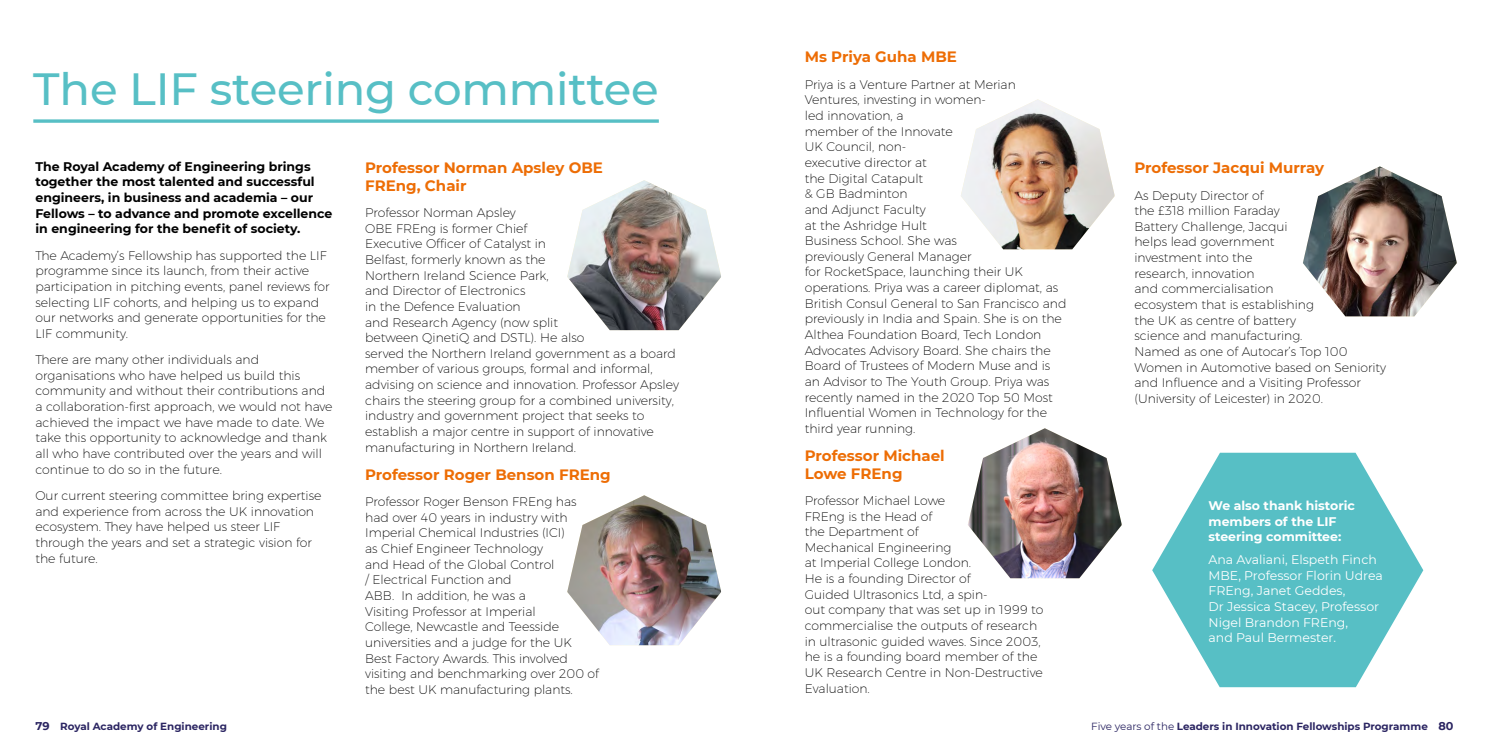
<style>
.page{position:relative;width:1489px;height:745px;background:#fff}
.page>*{position:absolute;margin:0;border:0;box-sizing:border-box;transform-origin:0 0}
.t1{font:500 45px "Montserrat";letter-spacing:-.005em;color:#57bfc5}
.t2{font:700 15px/17.5px "Montserrat";color:#ed6d05}
.t3{font:200 12.5px/15.6px "Montserrat";color:#000}
.t4{font:700 12.5px/15.6px "Montserrat";color:#000}
.t5{font:12.5px/15.6px "Montserrat";color:#fff}
.t6{font:700 12.5px/15.6px "Montserrat";color:#fff}
.t7{font:700 10.25px "Montserrat";color:#2b2562}
.s1{font-size:11.25px}
.s2{font-weight:400}
</style>
<div class="page">
<svg style="left:33px;top:119px;width:625px;height:4px;background:#70c8cd"></svg>
<img style="left:567px;top:180px;width:154px;height:150px">
<img style="left:961px;top:99px;width:153px;height:150px">
<img style="left:567px;top:495px;width:154px;height:149px">
<img style="left:968px;top:428px;width:153px;height:150px">
<img style="left:1303px;top:166px;width:153px;height:150px">
<svg style="left:1152px;top:452px;width:271px;height:234px;fill:#57bfc5"></svg>
<h1 class="t1" style="left:33px;top:58px;width:627px">The LIF steering committee</h1>
<p class="t4" style="left:35px;top:158px;width:298px">The Royal Academy of Engineering brings together the most talented and successful engineers, in business and academia – our Fellows – to advance and promote excellence in engineering for the benefit of society.</p>
<p class="t3" style="left:35px;top:247px;width:296px">The Academy’s Fellowship has supported the LIF programme since its launch, from their active participation in pitching events, panel reviews for selecting LIF cohorts, and helping us to expand our networks and generate opportunities for the LIF community.</p>
<p class="t3" style="left:35px;top:351px;width:298px">There are many other individuals and organisations who have helped us build this community and without their contributions and a collaboration-first approach, we would not have achieved the impact we have made to date. We take this opportunity to acknowledge and thank all who have contributed over the years and will continue to do so in the future.</p>
<p class="t3" style="left:35px;top:487px;width:287px">Our current steering committee bring expertise and experience from across the UK innovation ecosystem. They have helped us steer LIF through the years and set a strategic vision for the future.</p>
<p class="t2" style="left:365px;top:158px;width:239px">Professor Norman Apsley OBE<br>FREng, Chair</p>
<p class="t3" style="left:365px;top:204px;width:315px">Professor Norman Apsley<br>OBE FREng is former Chief<br>Executive Officer of Catalyst in<br>Belfast, formerly known as the<br>Northern Ireland Science Park,<br>and Director of Electronics<br>in the Defence Evaluation<br>and Research Agency (now split<br>between QinetiQ and DSTL). He also<br>served the Northern Ireland government as a board member of various groups, formal and informal, advising on science and innovation. Professor Apsley chairs the steering group for a combined university, industry and government project that seeks to establish a major centre in support of innovative manufacturing in Northern Ireland.</p>
<p class="t2" style="left:365px;top:464px;width:247px">Professor Roger Benson FREng</p>
<p class="t3" style="left:365px;top:493px;width:235px">Professor Roger Benson FREng has had over 40 years in industry with<br>Imperial Chemical Industries (ICI)<br>as Chief Engineer Technology<br>and Head of the Global Control<br>/ Electrical Function and<br>ABB. In addition, he was a<br>Visiting Professor at Imperial<br>College, Newcastle and Teesside universities and a judge for the UK<br>Best Factory Awards. This involved visiting and benchmarking over 200 of the best UK manufacturing plants.</p>
<p class="t2" style="left:804px;top:48px;width:154px">Ms Priya Guha MBE</p>
<p class="t3" style="left:804px;top:76px;width:263px">Priya is a Venture Partner at Merian<br>Ventures, investing in women-<br>led innovation, a<br>member of the Innovate<br>UK Council, non-<br>executive director at<br>the Digital Catapult<br>&amp; GB Badminton<br>and Adjunct Faculty<br>at the Ashridge Hult<br>Business School. She was<br>previously General Manager<br>for RocketSpace, launching their UK operations. Priya was a career diplomat, as<br>British Consul General to San Francisco and previously in India and Spain. She is on the<br>Althea Foundation Board, Tech London<br>Advocates Advisory Board. She chairs the<br>Board of Trustees of Modern Muse and is an Advisor to The Youth Group. Priya was recently named in the 2020 Top 50 Most<br>Influential Women in Technology for the third year running.</p>
<p class="t2" style="left:804px;top:446px;width:141px">Professor Michael<br>Lowe FREng</p>
<p class="t3" style="left:804px;top:492px;width:240px">Professor Michael Lowe<br>FREng is the Head of<br>the Department of<br>Mechanical Engineering<br>at Imperial College London.<br>He is a founding Director of<br>Guided Ultrasonics Ltd, a spin-<br>out company that was set up in 1999 to commercialise the outputs of research in ultrasonic guided waves. Since 2003, he is a founding board member of the<br>UK Research Centre in Non-Destructive<br>Evaluation.</p>
<p class="t2" style="left:1134px;top:158px;width:191px">Professor Jacqui Murray</p>
<p class="t3" style="left:1134px;top:187px;width:253px">As Deputy Director of<br>the £318 million Faraday<br>Battery Challenge, Jacqui<br>helps lead government<br>investment into the<br>research, innovation<br>and commercialisation<br>ecosystem that is establishing<br>the UK as centre of battery<br>science and manufacturing.<br>Named as one of Autocar’s Top 100<br>Women in Automotive based on Seniority and Influence and a Visiting Professor (University of Leicester) in 2020.</p>
<p class="t6" style="left:1208px;top:496px;width:148px">We also thank historic members of the LIF steering committee:</p>
<p class="t5" style="left:1208px;top:551px;width:176px">Ana Avaliani, Elspeth Finch<br>MBE, Professor Florin Udrea<br>FREng, Janet Geddes,<br>Dr Jessica Stacey, Professor<br>Nigel Brandon FREng,<br>and Paul Bermester.</p>
<p class="t7" style="left:35px;top:718px;width:193px"><span class="s1">79</span> Royal Academy of Engineering</p>
<p class="t7" style="left:1091px;top:718px;width:364px"><span class="s2">Five years of the</span> Leaders in Innovation Fellowships Programme <span class="s1">80</span></p>
</div>
